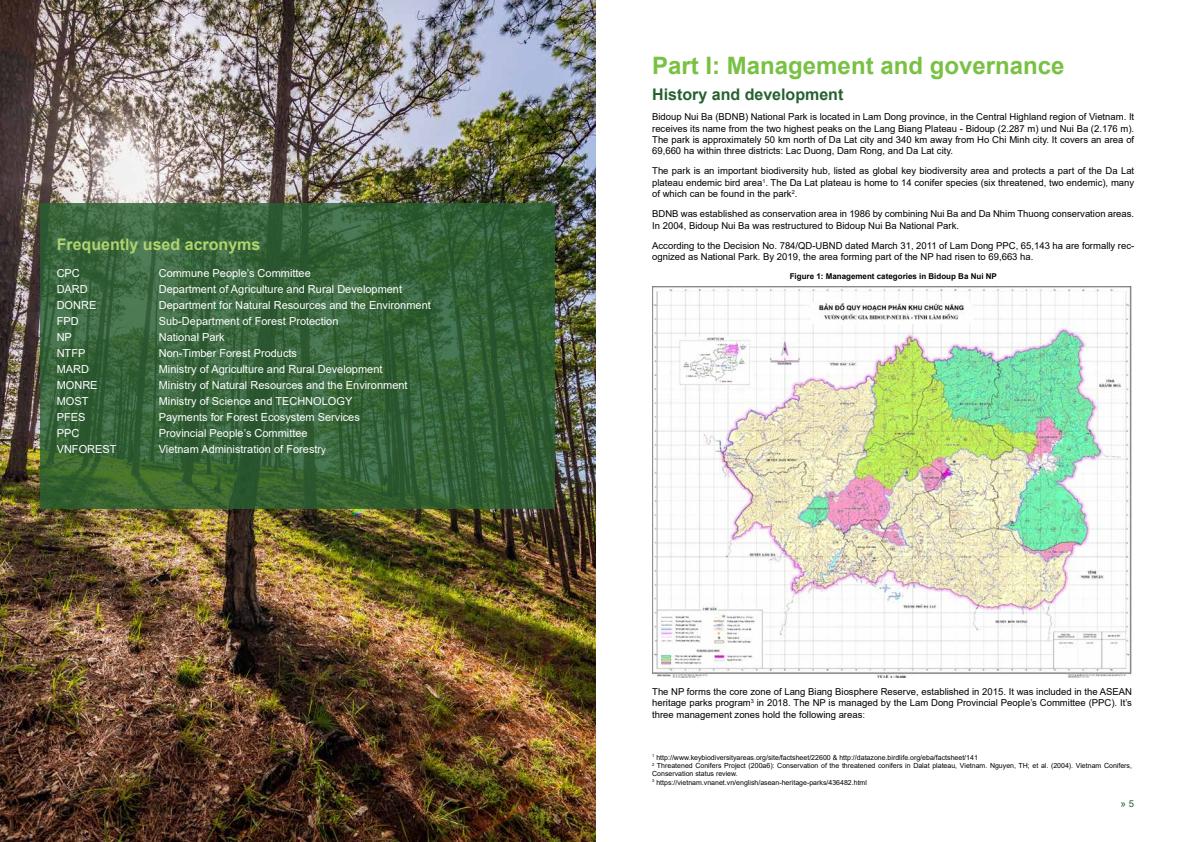
<style>
.page{position:relative;width:1191px;height:842px;background:#fff}
.page>*{position:absolute;margin:0;border:0;box-sizing:border-box;transform-origin:0 0}
.t1{font:700 24px "Arial";color:#78c143}
.t2{font:700 16px "Arial";color:#afd46c}
.t3{font:700 16px "Arial";color:#276131}
.t4{font:11px "Arial";color:#fff}
.t5{font:10px "Arial";color:#276131}
.t6{font:9.5px/11.4px "Arial";color:#000;text-align:justify}
.t7{font:700 8px "Arial";color:#000}
.t8{font:7px/8.4px "Arial";color:#000}
.s1{font-size:9.5px}
.s2{color:#292829}
</style>
<div class="page">
<img style="left:0;top:0;width:595px;height:842px">
<svg style="left:40px;top:203px;width:515px;height:305px;background:#366339"></svg>
<img style="left:652px;top:287px;width:480px;height:391px">
<h2 class="t2" style="left:57px;top:233px;width:205px">Frequently used acronyms</h2>
<p class="t4" style="left:57px;top:266px;width:25px">CPC</p>
<p class="t4" style="left:159px;top:266px;width:154px">Commune People’s Committee</p>
<p class="t4" style="left:57px;top:282px;width:33px">DARD</p>
<p class="t4" style="left:159px;top:282px;width:245px">Department of Agriculture and Rural Development</p>
<p class="t4" style="left:57px;top:298px;width:41px">DONRE</p>
<p class="t4" style="left:159px;top:298px;width:274px">Department for Natural Resources and the Environment</p>
<p class="t4" style="left:57px;top:314px;width:23px">FPD</p>
<p class="t4" style="left:159px;top:314px;width:181px">Sub-Department of Forest Protection</p>
<p class="t4" style="left:57px;top:330px;width:17px">NP</p>
<p class="t4" style="left:159px;top:330px;width:68px">National Park</p>
<p class="t4" style="left:57px;top:346px;width:30px">NTFP</p>
<p class="t4" style="left:159px;top:346px;width:140px">Non-Timber Forest Products</p>
<p class="t4" style="left:57px;top:362px;width:34px">MARD</p>
<p class="t4" style="left:159px;top:362px;width:225px">Ministry of Agriculture and Rural Development</p>
<p class="t4" style="left:57px;top:378px;width:42px">MONRE</p>
<p class="t4" style="left:159px;top:378px;width:250px">Ministry of Natural Resources and the Environment</p>
<p class="t4" style="left:57px;top:394px;width:33px">MOST</p>
<p class="t4" style="left:159px;top:394px;width:195px">Ministry of Science and TECHNOLOGY</p>
<p class="t4" style="left:57px;top:410px;width:30px">PFES</p>
<p class="t4" style="left:159px;top:410px;width:203px">Payments for Forest Ecosystem Services</p>
<p class="t4" style="left:57px;top:426px;width:24px">PPC</p>
<p class="t4" style="left:159px;top:426px;width:150px">Provincial People’s Committee</p>
<p class="t4" style="left:57px;top:442px;width:61px">VNFOREST</p>
<p class="t4" style="left:159px;top:442px;width:169px">Vietnam Administration of Forestr<span class="s1">y</span></p>
<h1 class="t1" style="left:652px;top:49px;width:414px">Part I: Management and governance</h1>
<h2 class="t3" style="left:652px;top:83px;width:193px">History and development</h2>
<p class="t6" style="left:652px;top:111px;width:483px">Bidoup Nui Ba (BDNB) National Park is located in Lam Dong province, in the Central Highland region of Vietnam. It receives its name from the two highest peaks on the Lang Biang Plateau - Bidoup (2.287 m) und Nui Ba (2.176 m).<br>The park is approximately 50 km north of Da Lat city and 340 km away from Ho Chi Minh city. It covers an area of 69,660 ha within three districts: Lac Duong, Dam Rong, and Da Lat city.</p>
<p class="t6" style="left:652px;top:165px;width:483px">The park is an important biodiversity hub, listed as global key biodiversity area and protects a part of the Da Lat plateau endemic bird area<sup>1</sup>. The Da Lat plateau is home to 14 conifer species (six threatened, two endemic), many of which can be found in the park<sup>2</sup>.</p>
<p class="t6" style="left:652px;top:208px;width:483px">BDNB was established as conservation area in 1986 by combining Nui Ba and Da Nhim Thuong conservation areas.<br>In 2004, Bidoup Nui Ba was restructured to Bidoup Nui Ba National Park.</p>
<p class="t6" style="left:652px;top:239px;width:483px">According to the Decision No. 784/QD-UBND dated March 31, 2011 of Lam Dong PPC, 65,143 ha are formally rec&shy;ognized as National Park. By 2019, the area forming part of the NP had risen to 69,663 ha.</p>
<p class="t7" style="left:789px;top:271px;width:209px">Figure 1: Management categories in Bidoup Ba Nui NP</p>
<p class="t6" style="left:652px;top:686px;width:481px">The NP forms the core zone of Lang Biang Biosphere Reserve, established in 2015. It was included in the ASEAN heritage parks program<sup>3</sup> in 2018. The NP is managed by the Lam Dong Provincial People’s Committee (PPC). It’s three management zones hold the following areas<span class="s2">:</span></p>
<p class="t8" style="left:652px;top:753px;width:481px"><sup>1</sup> http://www.keybiodiversityareas.org/site/factsheet/22600 &amp; http://datazone.birdlife.org/eba/factsheet/141<br><sup>2</sup> Threatened Conifers Project (200a6): Conservation of the threatened conifers in Dalat plateau, Vietnam. Nguyen, TH; et al. (2004). Vietnam Conifers, Conservation status review.<br><sup>3</sup> https://vietnam.vnanet.vn/english/asean-heritage-parks/436482.html</p>
<p class="t5" style="left:1120px;top:796px;width:15px">» <span class="s1">5</span></p>
</div>
